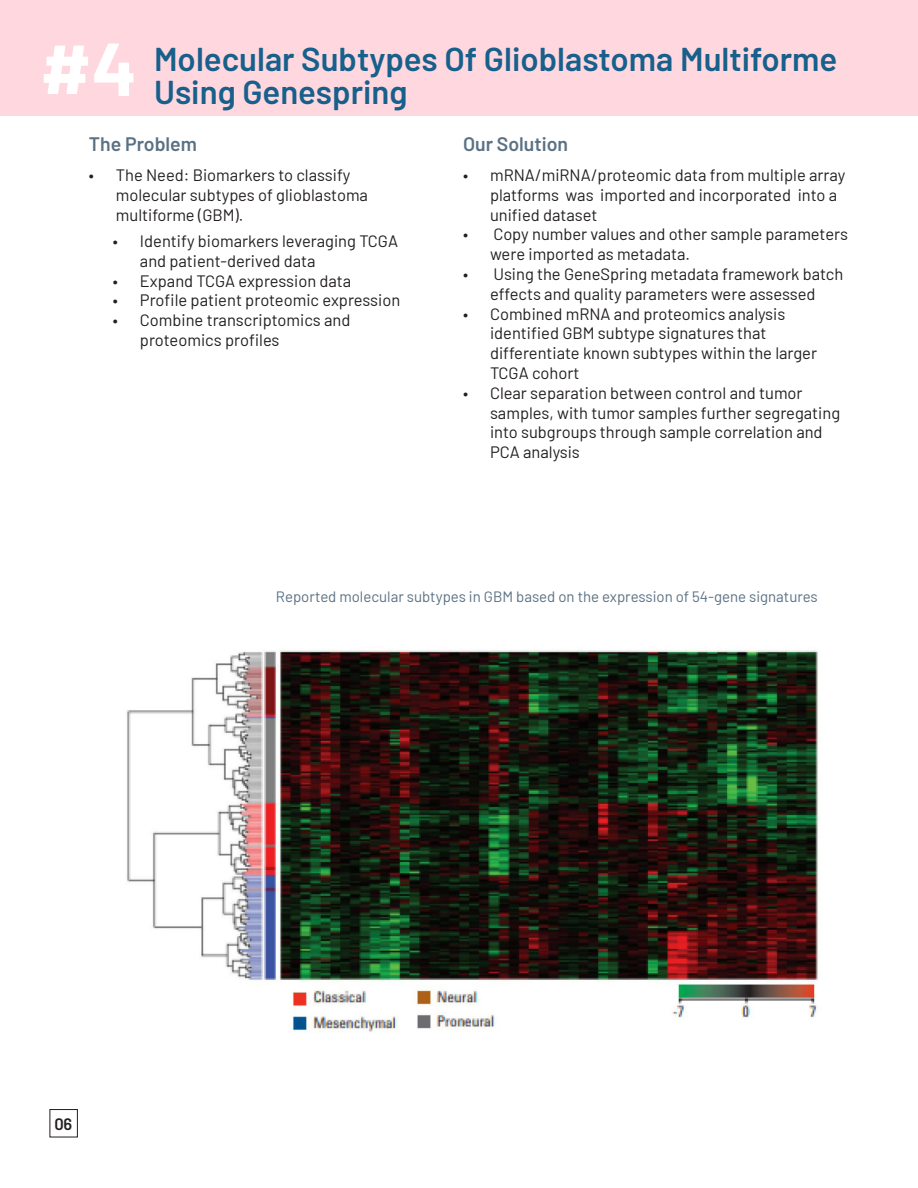
<style>
.page{position:relative;width:918px;height:1188px;background:#fff}
.page>*{position:absolute;margin:0;border:0;box-sizing:border-box;transform-origin:0 0}
.Oversize{font:700 75px "Barlow";color:#fff}
.Title_1{font:600 33px "Barlow";color:#16608b}
.Sub-Title_1{font:600 19.5px "Barlow";color:#5a7184}
.t1{font:16.5px/19.8px "Barlow";color:#231f20}
.t2{font:600 16.5px "Barlow";color:#231f20}
.Image_Title_1{font:15px "Barlow";color:#5a7184}
</style>
<div class="page">
<div style="left:50px;top:1109px;width:28px;height:28px;border:1px solid #231f20"></div>
<img style="left:127px;top:650px;width:691px;height:383px">
<div style="left:0;top:0;width:918px;height:116px;background:#ffd7df"></div>
<p class="Oversize" style="left:40px;top:14px;width:98px">#4</p>
<p class="Title_1" style="left:154px;top:35px;width:685px">Molecular Subtypes Of Glioblastoma Multiforme</p>
<p class="Title_1" style="left:154px;top:68px;width:255px">Using Genespring</p>
<p class="Sub-Title_1" style="left:89px;top:130px;width:110px">The Problem</p>
<p class="Sub-Title_1" style="left:463px;top:130px;width:107px">Our Solution</p>
<p class="t1" style="left:116px;top:164px;width:254px;text-indent:-27px">• The Need: Biomarkers to classify molecular subtypes of glioblastoma multiforme (GBM).</p>
<p class="t1" style="left:140px;top:230px;width:260px;text-indent:-27px">• Identify biomarkers leveraging TCGA and patient-derived data</p>
<p class="t1" style="left:113px;top:269px;width:240px">• Expand TCGA expression data</p>
<p class="t1" style="left:113px;top:289px;width:289px">• Profile patient proteomic expression</p>
<p class="t1" style="left:140px;top:309px;width:212px;text-indent:-27px">• Combine transcriptomics and proteomics profiles</p>
<p class="t1" style="left:490px;top:164px;width:357px;text-indent:-27px">• mRNA/miRNA/proteomic data from multiple array platforms was imported and incorporated into a unified dataset</p>
<p class="t1" style="left:490px;top:223px;width:360px;text-indent:-27px">• Copy number values and other sample parameters were imported as metadata.</p>
<p class="t1" style="left:463px;top:263px;width:382px;text-align:center">• Using the GeneSpring metadata framework batch effects and quality parameters were assessed</p>
<p class="t1" style="left:490px;top:303px;width:329px;text-indent:-27px">• Combined mRNA and proteomics analysis identified GBM subtype signatures that differentiate known subtypes within the larger TCGA cohort</p>
<p class="t1" style="left:490px;top:382px;width:352px;text-indent:-27px">• Clear separation between control and tumor samples, with tumor samples further segregating into subgroups through sample correlation and PCA analysis</p>
<p class="t2" style="left:54px;top:1112px;width:19px">06</p>
<p class="Image_Title_1" style="left:276px;top:585px;width:543px">Reported molecular subtypes in GBM based on the expression of 54-gene signatures</p>
</div>
